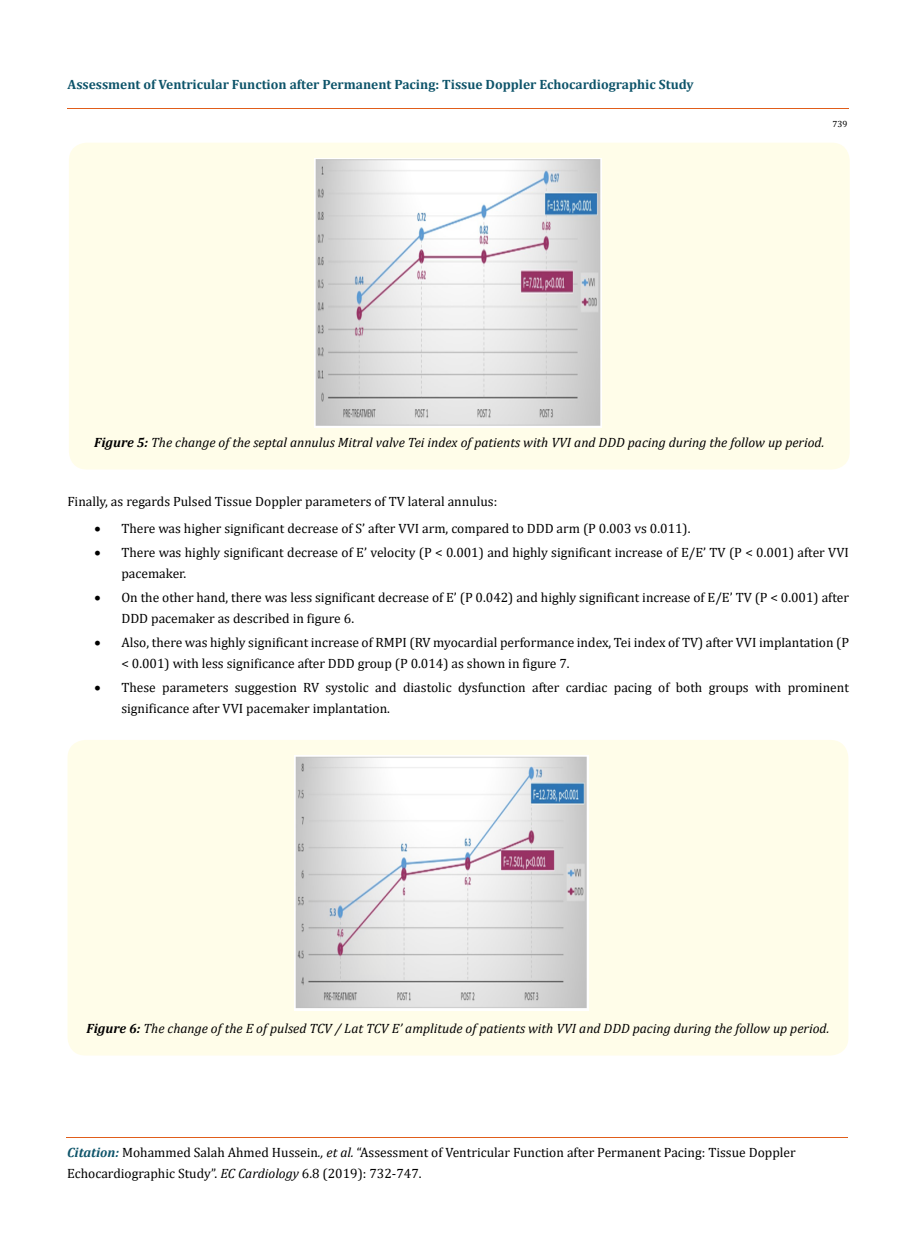
<style>
.page{position:relative;width:917px;height:1242px;background:#fff}
.page>*{position:absolute;margin:0;border:0;box-sizing:border-box;transform-origin:0 0}
.t1{font:13.5px/21px "Cambria";color:#000}
.t2{font:italic 13.5px "Cambria";color:#000}
.t3{font:700 13.5px "Cambria";color:#0e546a}
.t4{font:9px "Cambria";color:#000}
.s1{font-weight:700}
.s2{font-weight:700;font-style:italic;color:#0e546a}
.s3{font-style:italic}
</style>
<div class="page">
<hr style="left:66px;top:1137px;width:781px;height:1px;background:#e05d1a">
<div style="left:69px;top:143px;width:780px;height:327px;background:#fffde9;border-radius:18px"></div>
<img style="left:314px;top:158px;width:287px;height:269px">
<div style="left:67px;top:740px;width:781px;height:316px;background:#fffde9;border-radius:18px"></div>
<img style="left:295px;top:756px;width:293px;height:254px">
<p class="t3" style="left:67px;top:74px;width:627px">Assessment of Ventricular Function after Permanent Pacing: Tissue Doppler Echocardiographic Study</p>
<p class="t4" style="left:832px;top:119px;width:16px">739</p>
<p class="t2" style="left:94px;top:432px;width:731px"><span class="s1">Figure 5:</span> The change of the septal annulus Mitral valve Tei index of patients with VVI and DDD pacing during the follow up period.</p>
<p class="t1" style="left:67px;top:491px;width:431px">Finally, as regards Pulsed Tissue Doppler parameters of TV lateral annulus:</p>
<p class="t1" style="left:94px;top:518px;width:597px">• There was higher significant decrease of S’ after VVI arm, compared to DDD arm (P 0.003 vs 0.011).</p>
<p class="t1" style="left:121px;top:542px;width:729px;text-indent:-27px">• There was highly significant decrease of E’ velocity (P &lt; 0.001) and highly significant increase of E/E’ TV (P &lt; 0.001) after VVI pacemaker.</p>
<p class="t1" style="left:121px;top:587px;width:729px;text-indent:-27px">• On the other hand, there was less significant decrease of E’ (P 0.042) and highly significant increase of E/E’ TV (P &lt; 0.001) after<br>DDD pacemaker as described in figure 6.</p>
<p class="t1" style="left:121px;top:632px;width:729px;text-indent:-27px">• Also, there was highly significant increase of RMPI (RV myocardial performance index, Tei index of TV) after VVI implantation (P &lt; 0.001) with less significance after DDD group (P 0.014) as shown in figure 7.</p>
<p class="t1" style="left:121px;top:677px;width:729px;text-indent:-27px">• These parameters suggestion RV systolic and diastolic dysfunction after cardiac pacing of both groups with prominent significance after VVI pacemaker implantation.</p>
<p class="t2" style="left:87px;top:1019px;width:744px"><span class="s1">Figure 6:</span> The change of the E of pulsed TCV / Lat TCV E’ amplitude of patients with VVI and DDD pacing during the follow up period.</p>
<p class="t1" style="left:67px;top:1141px;width:730px"><span class="s2">Citation:</span> Mohammed Salah Ahmed Hussein<span class="s3">., et al.</span> “Assessment of Ventricular Function after Permanent Pacing: Tissue Doppler<br>Echocardiographic Study”. <span class="s3">EC Cardiology</span> 6.8 (2019): 732-747.</p>
</div>
